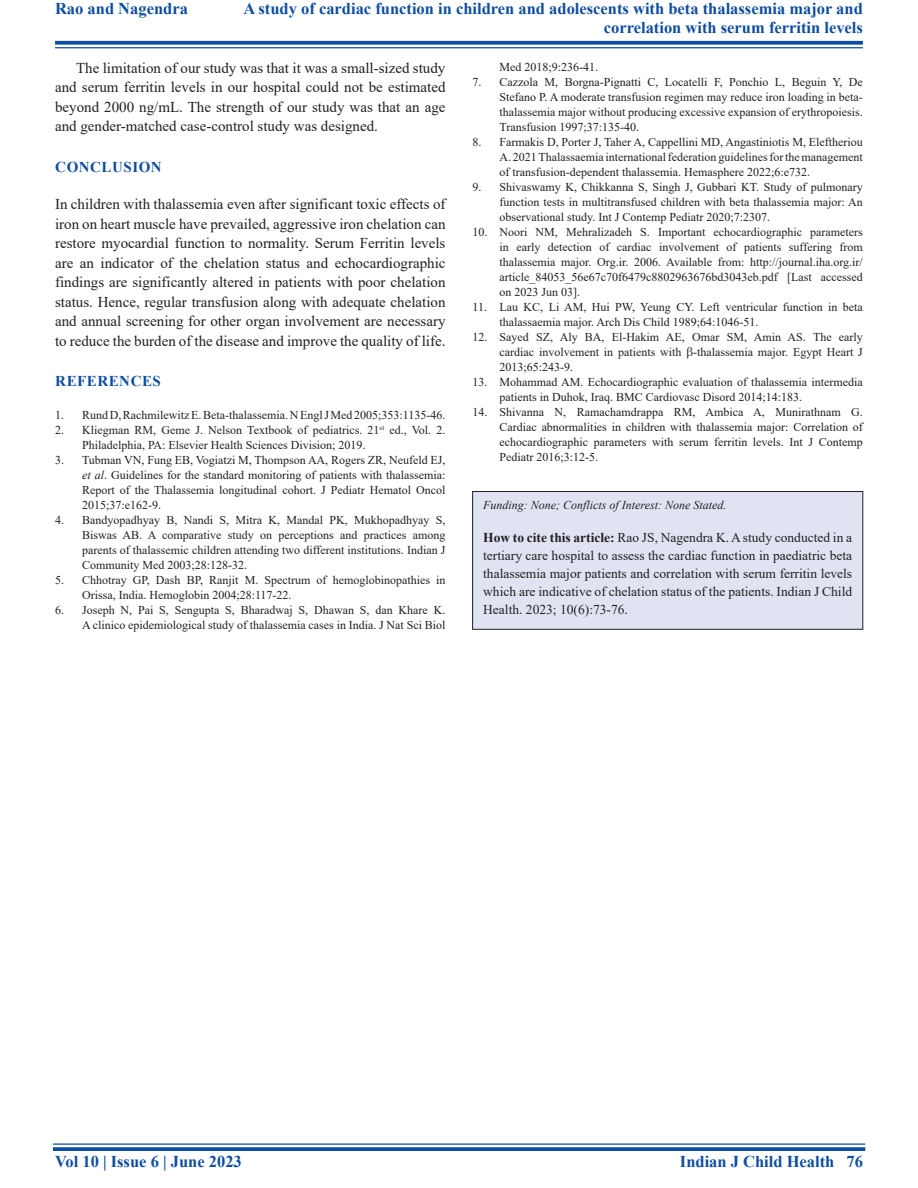
<style>
.page{position:relative;width:918px;height:1188px;background:#fff}
.page>*{position:absolute;margin:0;border:0;box-sizing:border-box;transform-origin:0 0}
.t1{font:700 16.5px/19.5px "Times New Roman";color:#0d4da1;text-align:right}
.TXFL{font:15px/19.5px "Times New Roman";color:#231f20;text-align:justify}
.TX{font:15px/19.5px "Times New Roman";color:#231f20;text-align:justify}
.t2{font:700 15px "Times New Roman";letter-spacing:.035em;color:#0d4da1}
.HTC{font:13.5px/18px "Times New Roman";color:#231f20;text-align:justify}
.REF{font:12px/15px "Times New Roman";color:#231f20;text-align:justify}
.SRC{font:italic 12px "Times New Roman";color:#231f20}
.s1{font-style:italic}
.s2{font-weight:700}
</style>
<div class="page">
<svg style="left:55px;top:41px;width:808px;height:4px;background:#235da9"></svg>
<hr style="left:55px;top:47px;width:808px;height:1px;background:#0d4da1">
<hr style="left:53px;top:1143px;width:812px;height:2px;background:#0d4da1">
<svg style="left:53px;top:1147px;width:812px;height:4px;background:#1b57a6"></svg>
<div style="left:473px;top:492px;width:390px;height:137px;background:#e0e4f2"></div>
<div style="left:473px;top:491px;width:390px;height:138px;border:1px solid #231f20"></div>
<h1 class="t1" style="left:55px;top:-2px;width:134px">Rao and Nagendra</h1>
<h1 class="t1" style="left:243px;top:-2px;width:621px">A study of cardiac function in children and adolescents with beta thalassemia major and correlation with serum ferritin levels</h1>
<p class="TX" style="left:55px;top:58px;width:392px;text-indent:21px">The limitation of our study was that it was a small-sized study and serum ferritin levels in our hospital could not be estimated beyond 2000 ng/mL. The strength of our study was that an age and gender-matched case-control study was designed.</p>
<h1 class="t2" style="left:55px;top:156px;width:108px">CONCLUSION</h1>
<p class="TXFL" style="left:55px;top:194px;width:392px">In children with thalassemia even after significant toxic effects of iron on heart muscle have prevailed, aggressive iron chelation can restore myocardial function to normality. Serum Ferritin levels are an indicator of the chelation status and echocardiographic findings are significantly altered in patients with poor chelation status. Hence, regular transfusion along with adequate chelation and annual screening for other organ involvement are necessary to reduce the burden of the disease and improve the quality of life.</p>
<h1 class="t2" style="left:55px;top:371px;width:107px">REFERENCES</h1>
<p class="REF" style="left:55px;top:408px;width:392px">1. Rund D, Rachmilewitz E. Beta-thalassemia. NEngl J Med 2005;353:1135-46.</p>
<p class="REF" style="left:82px;top:423px;width:365px;text-indent:-27px">2. Kliegman RM, Geme J. Nelson Textbook of pediatrics. 21<sup>st</sup> ed., Vol. 2.<br>Philadelphia, PA: Elsevier Health Sciences Division; 2019.</p>
<p class="REF" style="left:82px;top:453px;width:365px;text-indent:-27px">3. Tubman VN, Fung EB, Vogiatzi M, Thompson AA, Rogers ZR, Neufeld EJ, <span class="s1">et al</span>. Guidelines for the standard monitoring of patients with thalassemia:<br>Report of the Thalassemia longitudinal cohort. J Pediatr Hematol Oncol 2015;37:e162-9.</p>
<p class="REF" style="left:82px;top:513px;width:365px;text-indent:-27px">4. Bandyopadhyay B, Nandi S, Mitra K, Mandal PK, Mukhopadhyay S, Biswas AB. A comparative study on perceptions and practices among parents of thalassemic children attending two different institutions. Indian J Community Med 2003;28:128-32.</p>
<p class="REF" style="left:82px;top:573px;width:365px;text-indent:-27px">5. Chhotray GP, Dash BP, Ranjit M. Spectrum of hemoglobinopathies in<br>Orissa, India. Hemoglobin 2004;28:117-22.</p>
<p class="REF" style="left:55px;top:603px;width:392px;text-align:right">6. Joseph N, Pai S, Sengupta S, Bharadwaj S, Dhawan S, dan Khare K.<br>A clinico epidemiological study of thalassemia cases in India. J Nat Sci Biol</p>
<p class="REF" style="left:500px;top:59px;width:100px">Med 2018;9:236-41.</p>
<p class="REF" style="left:500px;top:74px;width:365px;text-indent:-27px">7. Cazzola M, Borgna-Pignatti C, Locatelli F, Ponchio L, Beguin Y, De Stefano P. A moderate transfusion regimen may reduce iron loading in beta&shy;thalassemia major without producing excessive expansion of erythropoiesis.<br>Transfusion 1997;37:135-40.</p>
<p class="REF" style="left:500px;top:134px;width:365px;text-indent:-27px">8. Farmakis D, Porter J, Taher A, Cappellini MD, Angastiniotis M, Eleftheriou A. 2021 Thalassaemia international federation guidelines for the management of transfusion-dependent thalassemia. Hemasphere 2022;6:e732.</p>
<p class="REF" style="left:500px;top:179px;width:365px;text-indent:-27px">9. Shivaswamy K, Chikkanna S, Singh J, Gubbari KT. Study of pulmonary function tests in multitransfused children with beta thalassemia major: An observational study. Int J Contemp Pediatr 2020;7:2307.</p>
<p class="REF" style="left:500px;top:224px;width:365px;text-indent:-27px">10. Noori NM, Mehralizadeh S. Important echocardiographic parameters in early detection of cardiac involvement of patients suffering from thalassemia major. Org.ir. 2006. Available from: http://journal.iha.org.ir/ article_84053_56e67c70f6479c8802963676bd3043eb.pdf [Last accessed on 2023 Jun 03].</p>
<p class="REF" style="left:500px;top:299px;width:365px;text-indent:-27px">11. Lau KC, Li AM, Hui PW, Yeung CY. Left ventricular function in beta thalassaemia major. Arch Dis Child 1989;64:1046-51.</p>
<p class="REF" style="left:500px;top:329px;width:365px;text-indent:-27px">12. Sayed SZ, Aly BA, El-Hakim AE, Omar SM, Amin AS. The early cardiac involvement in patients with -thalassemia major. Egypt Heart J 2013;65:243-9.</p>
<p class="REF" style="left:500px;top:374px;width:365px;text-indent:-27px">13. Mohammad AM. Echocardiographic evaluation of thalassemia intermedia patients in Duhok, Iraq. BMC Cardiovasc Disord 2014;14:183.</p>
<p class="REF" style="left:500px;top:404px;width:365px;text-indent:-27px">14. Shivanna N, Ramachamdrappa RM, Ambica A, Munirathnam G.<br>Cardiac abnormalities in children with thalassemia major: Correlation of echocardiographic parameters with serum ferritin levels. Int J Contemp Pediatr 2016;3:12-5.</p>
<p class="SRC" style="left:483px;top:497px;width:245px">Funding: None; Conflicts of Interest: None Stated.</p>
<p class="HTC" style="left:483px;top:528px;width:371px"><span class="s2">How to cite this article:</span> Rao JS, Nagendra K. A study conducted in a tertiary care hospital to assess the cardiac function in paediatric beta thalassemia major patients and correlation with serum ferritin levels which are indicative of chelation status of the patients. Indian J Child Health. 2023; 10(6):73-76.</p>
<h1 class="t1" style="left:55px;top:1151px;width:188px">Vol 10 | Issue 6 | June 2023</h1>
<h1 class="t1" style="left:680px;top:1151px;width:185px">Indian J Child Health 76</h1>
</div>
